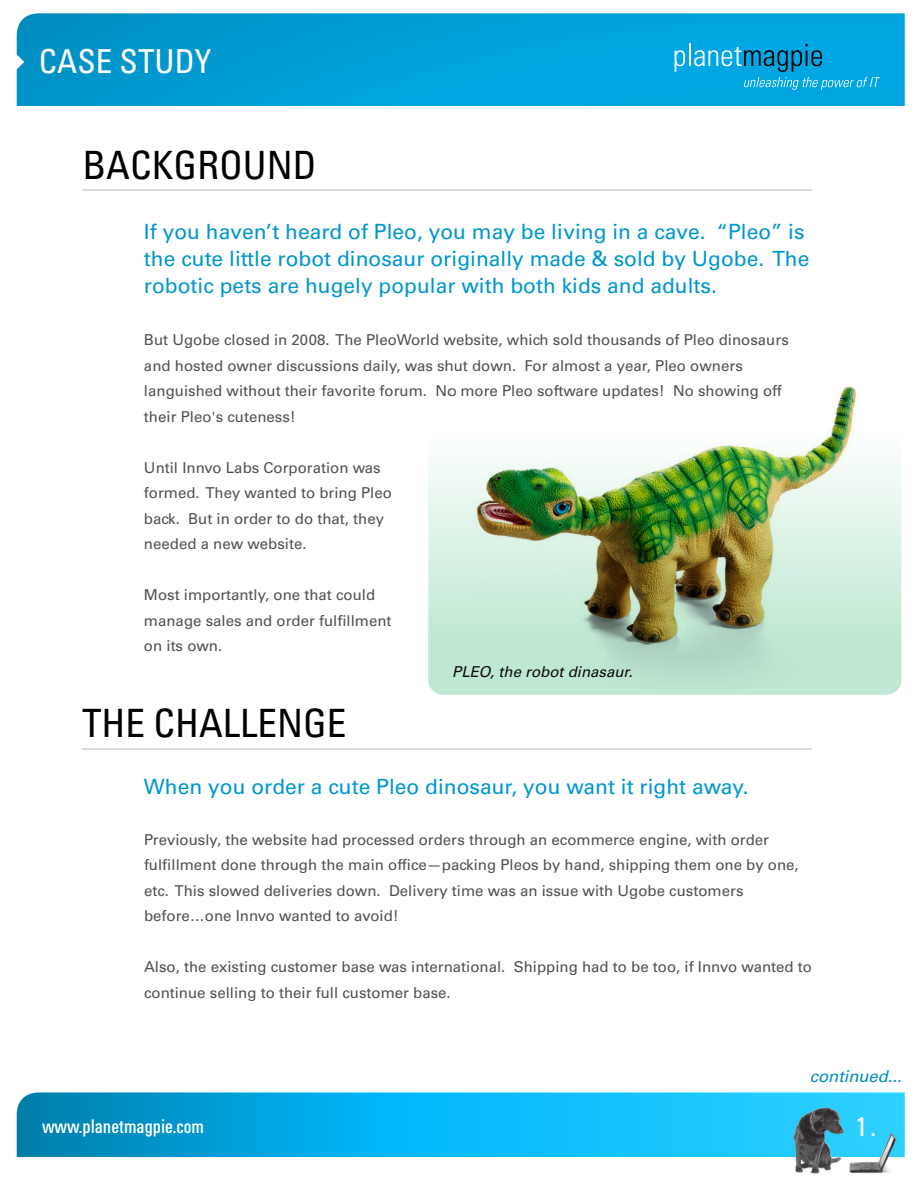
<style>
.page{position:relative;width:918px;height:1188px;background:#fff}
.page>*{position:absolute;margin:0;border:0;box-sizing:border-box;transform-origin:0 0}
.t1{font:condensed 39px "Univers";color:#000}
.t2{font:condensed 33px "Univers";color:#fff}
.t3{font:27px "Univers Condensed BQ";color:#fff}
.t4{font:21px/27px "Univers";color:#0097cd}
.t5{font:19.5px "Univers Condensed BQ";color:#fff}
.t6{font:italic 16.5px "Univers";color:#008ec1}
.t7{font:15px/25.5px "Univers";color:#515151}
.t8{font:italic 15px "Univers";color:#0f0a0b}
</style>
<div class="page">
<svg style="left:17px;top:1092px;width:888px;height:65px;background:#0db0e9"></svg>
<svg style="left:17px;top:13px;width:888px;height:93px;background:#019ed7"></svg>
<svg style="left:675px;top:50px;width:10px;height:22px"></svg>
<hr style="left:689px;top:44px;width:2px;height:22px;background:#fff">
<svg style="left:694px;top:44px;width:186px;height:46px;background:#10a2d6"></svg>
<svg style="left:16px;top:51px;width:8px;height:21px"></svg>
<img style="left:791px;top:1106px;width:108px;height:68px">
<svg style="left:428px;top:463px;width:473px;height:232px;background:#d0eede"></svg>
<hr style="left:82px;top:189px;width:730px;height:2px;background:#d0d0d0">
<img style="left:451px;top:386px;width:424px;height:302px">
<hr style="left:82px;top:748px;width:730px;height:2px;background:#d0d0d0">
<p class="t2" style="left:39px;top:41px;width:174px">CASE STUDY</p>
<p class="t1" style="left:83px;top:140px;width:236px">BACKGROUND</p>
<p class="t4" style="left:144px;top:218px;width:667px">If you haven’t heard of Pleo, you may be living in a cave. “Pleo” is the cute little robot dinosaur originally made &amp; sold by Ugobe. The robotic pets are hugely popular with both kids and adults.</p>
<p class="t7" style="left:144px;top:327px;width:647px">But Ugobe closed in 2008. The PleoWorld website, which sold thousands of Pleo dinosaurs and hosted owner discussions daily, was shut down. For almost a year, Pleo owners languished without their favorite forum. No more Pleo software updates! No showing off their Pleo's cuteness!</p>
<p class="t7" style="left:144px;top:455px;width:249px">Until Innvo Labs Corporation was formed. They wanted to bring Pleo back. But in order to do that, they needed a new website.</p>
<p class="t7" style="left:144px;top:582px;width:249px">Most importantly, one that could manage sales and order fulfillment on its own.</p>
<p class="t1" style="left:82px;top:699px;width:266px">THE CHALLENGE</p>
<p class="t8" style="left:452px;top:663px;width:182px">PLEO, the robot dinasaur.</p>
<p class="t4" style="left:144px;top:773px;width:606px">When you order a cute Pleo dinosaur, you want it right away.</p>
<p class="t7" style="left:144px;top:827px;width:656px">Previously, the website had processed orders through an ecommerce engine, with order fulfillment done through the main office—packing Pleos by hand, shipping them one by one, etc. This slowed deliveries down. Delivery time was an issue with Ugobe customers before…one Innvo wanted to avoid!</p>
<p class="t7" style="left:144px;top:954px;width:670px">Also, the existing customer base was international. Shipping had to be too, if Innvo wanted to continue selling to their full customer base.</p>
<p class="t6" style="left:810px;top:1066px;width:93px">continued...</p>
<p class="t5" style="left:42px;top:1115px;width:164px">www.planetmagpie.com</p>
<p class="t3" style="left:855px;top:1111px;width:22px">1.</p>
</div>
